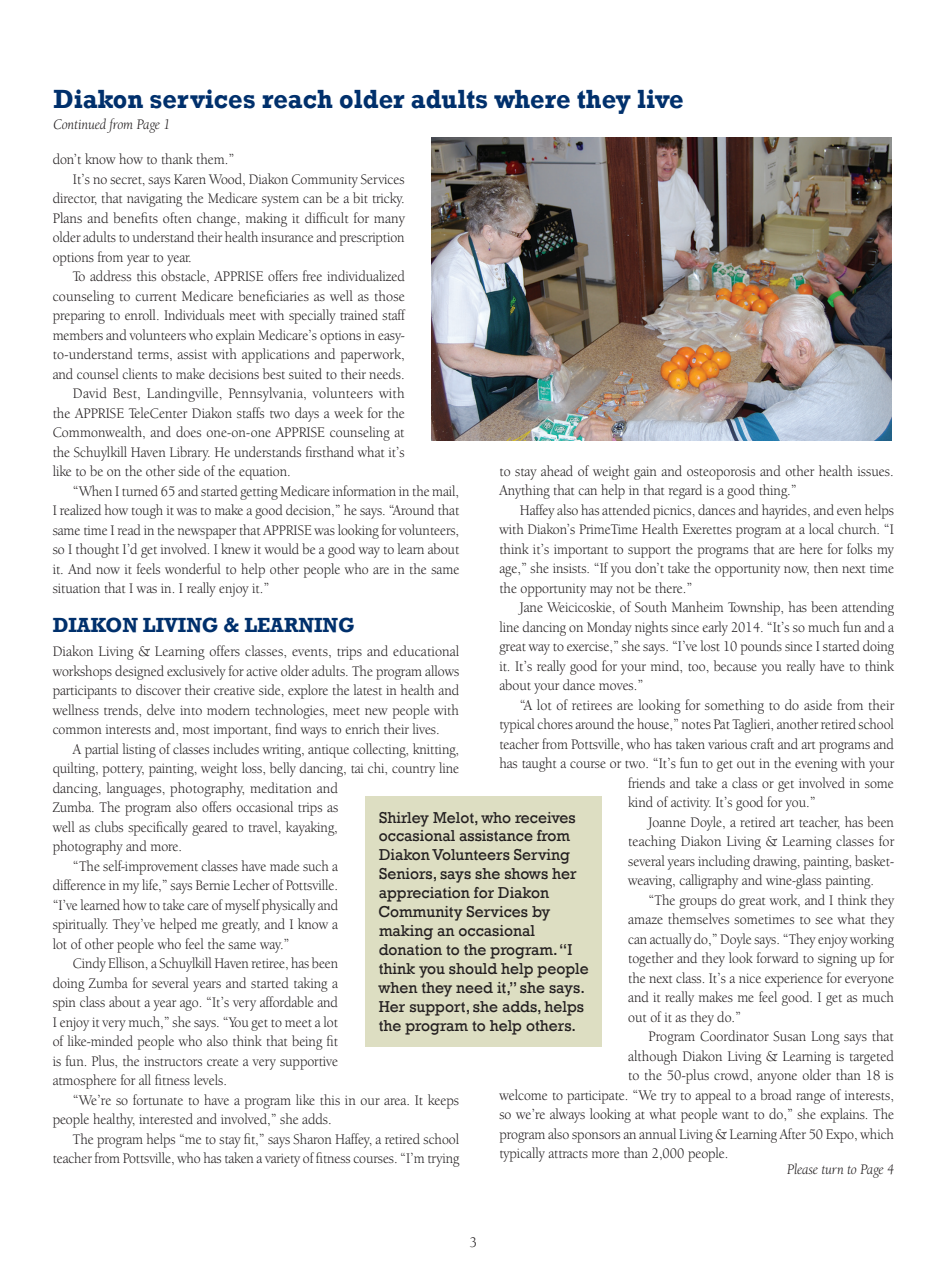
<style>
.page{position:relative;width:945px;height:1269px;background:#fff}
.page>*{position:absolute;margin:0;border:0;box-sizing:border-box;transform-origin:0 0}
.t1{font:700 27px "Rockwell";color:#00306c;scale:.94 1}
.t2{font:700 21px "Rockwell";color:#00306c;scale:.94 1}
.t3{font:16.2px/18.9px "Rockwell";color:#231f20}
.t4{font:15px/19.5px "Berkeley Oldstyle IT Cby BT";color:#231f20;text-align:justify;scale:.94 1}
.t5{font:15px "Berkeley Oldstyle IT Cby BT";color:#231f20;scale:.95 1}
.t6{font:15px/19.5px "Berkeley Oldstyle IT Cby BT";color:#231f20;text-align:justify;scale:.96 1}
.t7{font:15px "Berkeley Oldstyle IT Cby BT";letter-spacing:.02em;color:#231f20;scale:.96 1}
.t8{font:15px "Berkeley Oldstyle IT Cby BT";color:#231f20;scale:.93 1}
.t9{font:italic 15px "Berkeley Oldstyle IT Cby BT";color:#231f20;scale:.94 1}
</style>
<div class="page">
<img style="left:432px;top:137px;width:459px;height:304px">
<div style="left:365px;top:796px;width:236px;height:251px;background:#dddec2"></div>
<h1 class="t1" style="left:53px;top:83px;width:672px">Diakon services reach older adults where they live</h1>
<p class="t9" style="left:53px;top:116px;width:126px">Continued from Page 1</p>
<p class="t4" style="left:53px;top:150px;width:195px">don’t know how to thank them.”</p>
<p class="t4" style="left:73px;top:169px;width:354px">It’s no secret, says Karen Wood, Diakon Community Services</p>
<p class="t4" style="left:53px;top:189px;width:376px">director, that navigating the Medicare system can be a bit tricky.</p>
<p class="t5" style="left:53px;top:209px;width:372px">Plans and benefits often change, making it difficult for many</p>
<p class="t4" style="left:53px;top:228px;width:376px">older adults to understand their health insurance and prescription</p>
<p class="t4" style="left:53px;top:247px;width:149px">options from year to year.</p>
<p class="t4" style="left:73px;top:267px;width:355px">To address this obstacle, APPRISE offers free individualized</p>
<p class="t6" style="left:53px;top:286px;width:368px">counseling to current Medicare beneficiaries as well as those</p>
<p class="t4" style="left:53px;top:306px;width:376px">preparing to enroll. Individuals meet with specially trained staff</p>
<p class="t4" style="left:53px;top:325px;width:376px">members and volunteers who explain Medicare’s options in easy-</p>
<p class="t5" style="left:53px;top:346px;width:372px">to-understand terms, assist with applications and paperwork,</p>
<p class="t4" style="left:53px;top:364px;width:376px">and counsel clients to make decisions best suited to their needs.</p>
<p class="t7" style="left:73px;top:385px;width:347px">David Best, Landingville, Pennsylvania, volunteers with</p>
<p class="t5" style="left:53px;top:404px;width:372px">the APPRISE TeleCenter Diakon staffs two days a week for the</p>
<p class="t5" style="left:53px;top:424px;width:372px">Commonwealth, and does one-on-one APPRISE counseling at</p>
<p class="t4" style="left:53px;top:442px;width:376px">the Schuylkill Haven Library. He understands firsthand what it’s</p>
<p class="t4" style="left:53px;top:462px;width:255px">like to be on the other side of the equation.</p>
<p class="t4" style="left:73px;top:481px;width:412px">“When I turned 65 and started getting Medicare information in the mail,</p>
<p class="t4" style="left:53px;top:501px;width:434px">I realized how tough it was to make a good decision,” he says. “Around that</p>
<p class="t4" style="left:53px;top:520px;width:434px">same time I read in the newspaper that APPRISE was looking for volunteers,</p>
<p class="t4" style="left:53px;top:540px;width:434px">so I thought I’d get involved. I knew it would be a good way to learn about</p>
<p class="t4" style="left:53px;top:559px;width:434px">it. And now it feels wonderful to help other people who are in the same</p>
<p class="t4" style="left:53px;top:579px;width:232px">situation that I was in. I really enjoy it.”</p>
<h2 class="t2" style="left:53px;top:612px;width:323px">DIAKON LIVING &amp; LEARNING</h2>
<p class="t6" style="left:53px;top:642px;width:425px">Diakon Living &amp; Learning offers classes, events, trips and educational workshops designed exclusively for active older adults. The program allows participants to discover their creative side, explore the latest in health and wellness trends, delve into modern technologies, meet new people with common interests and, most important, find ways to enrich their lives.</p>
<p class="t4" style="left:73px;top:739px;width:412px">A partial listing of classes includes writing, antique collecting, knitting,</p>
<p class="t4" style="left:53px;top:759px;width:434px">quilting, pottery, painting, weight loss, belly dancing, tai chi, country line</p>
<p class="t6" style="left:53px;top:778px;width:299px">dancing, languages, photography, meditation and</p>
<p class="t4" style="left:53px;top:798px;width:305px">Zumba. The program also offers occasional trips as</p>
<p class="t4" style="left:53px;top:817px;width:305px">well as clubs specifically geared to travel, kayaking,</p>
<p class="t4" style="left:53px;top:837px;width:139px">photography and more.</p>
<p class="t4" style="left:73px;top:856px;width:284px">“The self-improvement classes have made such a</p>
<p class="t4" style="left:53px;top:876px;width:305px">difference in my life,” says Bernie Lecher of Pottsville.</p>
<p class="t4" style="left:53px;top:895px;width:305px">“I’ve learned how to take care of myself physically and</p>
<p class="t4" style="left:53px;top:915px;width:305px">spiritually. They’ve helped me greatly, and I know a</p>
<p class="t4" style="left:53px;top:934px;width:253px">lot of other people who feel the same way.”</p>
<p class="t8" style="left:73px;top:955px;width:287px">Cindy Ellison, a Schuylkill Haven retiree, has been</p>
<p class="t5" style="left:53px;top:974px;width:302px">doing Zumba for several years and started taking a</p>
<p class="t4" style="left:53px;top:993px;width:305px">spin class about a year ago. “It’s very affordable and</p>
<p class="t4" style="left:53px;top:1012px;width:305px">I enjoy it very much,” she says. “You get to meet a lot</p>
<p class="t4" style="left:53px;top:1032px;width:305px">of like-minded people who also think that being fit</p>
<p class="t4" style="left:53px;top:1051px;width:305px">is fun. Plus, the instructors create a very supportive</p>
<p class="t4" style="left:53px;top:1071px;width:187px">atmosphere for all fitness levels.</p>
<p class="t5" style="left:73px;top:1091px;width:408px">“We’re so fortunate to have a program like this in our area. It keeps</p>
<p class="t4" style="left:53px;top:1110px;width:298px">people healthy, interested and involved,” she adds.</p>
<p class="t4" style="left:73px;top:1129px;width:412px">The program helps “me to stay fit,” says Sharon Haffey, a retired school</p>
<p class="t4" style="left:53px;top:1149px;width:434px">teacher from Pottsville, who has taken a variety of fitness courses. “I’m trying</p>
<p class="t4" style="left:499px;top:461px;width:421px">to stay ahead of weight gain and osteoporosis and other health issues.<br>Anything that can help in that regard is a good thing.”</p>
<p class="t4" style="left:499px;top:500px;width:421px;text-indent:20px">Haffey also has attended picnics, dances and hayrides, and even helps with Diakon’s PrimeTime Health Exerettes program at a local church. “I think it’s important to support the programs that are here for folks my age,” she insists. “If you don’t take the opportunity now, then next time the opportunity may not be there.”</p>
<p class="t4" style="left:499px;top:597px;width:421px;text-indent:20px">Jane Weicicoskie, of South Manheim Township, has been attending line dancing on Monday nights since early 2014. “It’s so much fun and a great way to exercise,” she says. “I’ve lost 10 pounds since I started doing it. It’s really good for your mind, too, because you really have to think about your dance moves.”</p>
<p class="t5" style="left:520px;top:696px;width:396px">“A lot of retirees are looking for something to do aside from their</p>
<p class="t4" style="left:499px;top:714px;width:421px">typical chores around the house,” notes Pat Taglieri, another retired school</p>
<p class="t4" style="left:499px;top:734px;width:421px">teacher from Pottsville, who has taken various craft and art programs and</p>
<p class="t4" style="left:499px;top:753px;width:421px">has taught a course or two. “It’s fun to get out in the evening with your</p>
<p class="t4" style="left:628px;top:773px;width:284px">friends and take a class or get involved in some</p>
<p class="t4" style="left:628px;top:792px;width:201px">kind of activity. It’s good for you.”</p>
<p class="t4" style="left:648px;top:812px;width:263px">Joanne Doyle, a retired art teacher, has been</p>
<p class="t5" style="left:628px;top:832px;width:281px">teaching Diakon Living &amp; Learning classes for</p>
<p class="t4" style="left:628px;top:851px;width:284px">several years including drawing, painting, basket-</p>
<p class="t4" style="left:628px;top:870px;width:263px">weaving, calligraphy and wine-glass painting.</p>
<p class="t4" style="left:648px;top:890px;width:263px">“The groups do great work, and I think they</p>
<p class="t5" style="left:628px;top:910px;width:281px">amaze themselves sometimes to see what they</p>
<p class="t4" style="left:628px;top:929px;width:284px">can actually do,” Doyle says. “They enjoy working</p>
<p class="t4" style="left:628px;top:948px;width:284px">together and they look forward to signing up for</p>
<p class="t4" style="left:628px;top:968px;width:284px">the next class. It’s a nice experience for everyone</p>
<p class="t4" style="left:628px;top:987px;width:284px">and it really makes me feel good. I get as much</p>
<p class="t4" style="left:628px;top:1007px;width:122px">out of it as they do.”</p>
<p class="t5" style="left:648px;top:1027px;width:260px">Program Coordinator Susan Long says that</p>
<p class="t5" style="left:628px;top:1047px;width:281px">although Diakon Living &amp; Learning is targeted</p>
<p class="t5" style="left:628px;top:1066px;width:281px">to the 50-plus crowd, anyone older than 18 is</p>
<p class="t4" style="left:499px;top:1085px;width:421px">welcome to participate. “We try to appeal to a broad range of interests,</p>
<p class="t4" style="left:499px;top:1104px;width:421px">so we’re always looking at what people want to do,” she explains. The</p>
<p class="t4" style="left:499px;top:1124px;width:421px">program also sponsors an annual Living &amp; Learning After 50 Expo, which</p>
<p class="t4" style="left:499px;top:1143px;width:245px">typically attracts more than 2,000 people.</p>
<p class="t3" style="left:378px;top:808px;width:212px">Shirley Melot, who receives occasional assistance from<br>Diakon Volunteers Serving<br>Seniors, says she shows her appreciation for Diakon<br>Community Services by making an occasional donation to the program. “I think you should help people when they need it,” she says.<br>Her support, she adds, helps the program to help others.</p>
<p class="t9" style="left:787px;top:1160px;width:115px">Please turn to Page 4</p>
<p class="t4" style="left:470px;top:1233px;width:9px">3</p>
</div>
